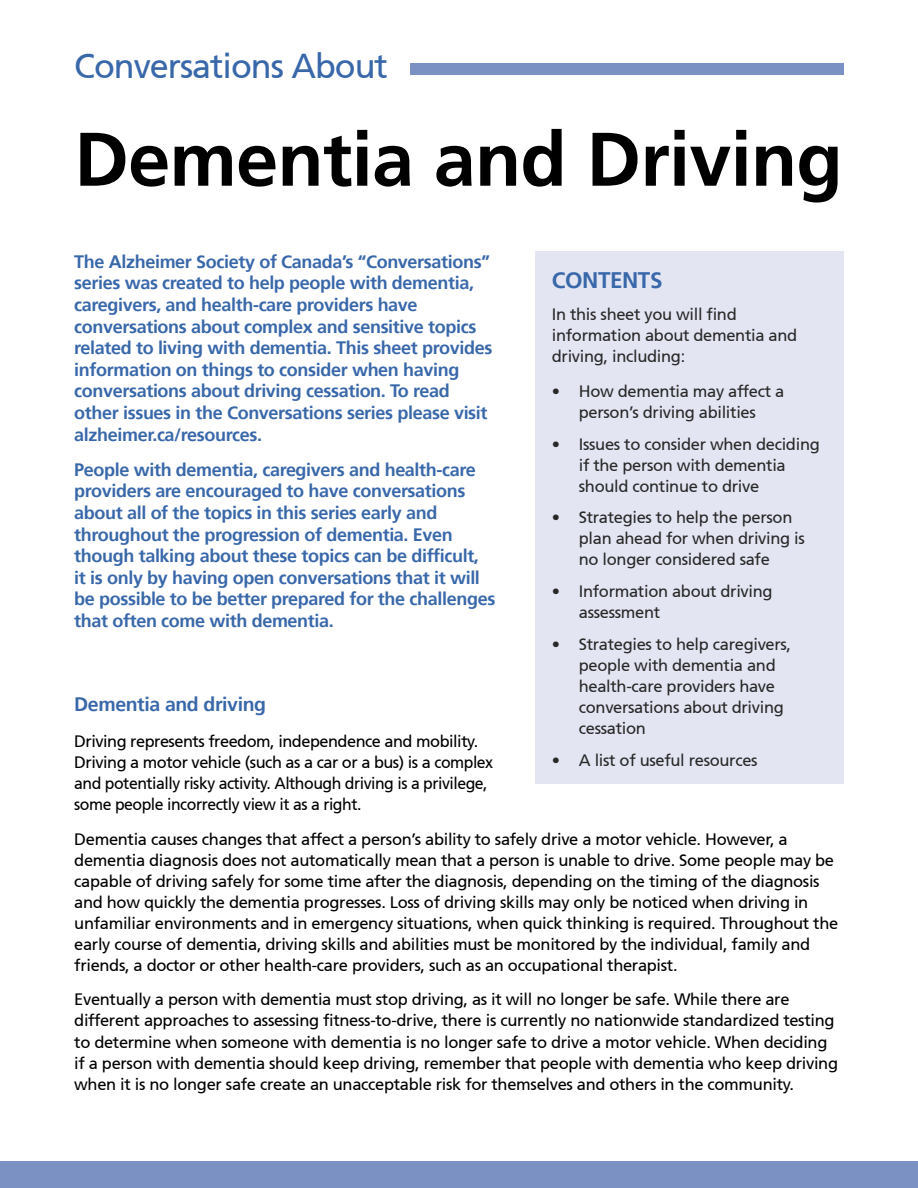
<style>
.page{position:relative;width:918px;height:1188px;background:#fff}
.page>*{position:absolute;margin:0;border:0;box-sizing:border-box;transform-origin:0 0}
.t1{font:700 75.75px "Frutiger 65";letter-spacing:-.01em;color:#000}
.t2{font:34.5px "Frutiger 55 Roman";letter-spacing:-.03em;color:#3968aa}
.t3{font:700 22.5px "Frutiger 65";letter-spacing:-.02em;color:#3968aa}
.t4{font:700 19.5px "Frutiger 65";letter-spacing:-.02em;color:#3968aa}
.t5{font:700 18px/21.6px "Frutiger 65";letter-spacing:-.02em;color:#3968aa}
.t6{font:16.5px/21px "Frutiger 55 Roman";letter-spacing:-.02em;color:#000}
.t7{font:16.5px/21px "Frutiger 55 Roman";letter-spacing:-.02em;color:#292829}
</style>
<div class="page">
<div style="left:0;top:1161px;width:918px;height:27px;background:#7b91c3"></div>
<div style="left:410px;top:64px;width:434px;height:11px;background:#7b91c3"></div>
<div style="left:536px;top:251px;width:308px;height:533px;background:#e3e6f2"></div>
<h2 class="t2" style="left:74px;top:46px;width:315px">Conversations About</h2>
<h1 class="t1" style="left:74px;top:115px;width:770px">Dementia and Driving</h1>
<p class="t5" style="left:74px;top:251px;width:420px">The Alzheimer Society of Canada’s “Conversations” series was created to help people with dementia, caregivers, and health-care providers have conversations about complex and sensitive topics related to living with dementia. This sheet provides information on things to consider when having conversations about driving cessation. To read other issues in the Conversations series please visit alzheimer.ca/resources.</p>
<p class="t5" style="left:74px;top:459px;width:423px">People with dementia, caregivers and health-care providers are encouraged to have conversations about all of the topics in this series early and throughout the progression of dementia. Even though talking about these topics can be difficult,<br>it is only by having open conversations that it will be possible to be better prepared for the challenges that often come with dementia.</p>
<h3 class="t3" style="left:552px;top:267px;width:112px">CONTENTS</h3>
<p class="t7" style="left:552px;top:304px;width:247px">In this sheet you will find information about dementia and driving, including:</p>
<p class="t7" style="left:552px;top:381px;width:234px;text-align:center">• How dementia may affect a person’s driving abilities</p>
<p class="t7" style="left:579px;top:433px;width:242px;text-indent:-27px">• Issues to consider when deciding if the person with dementia should continue to drive</p>
<p class="t7" style="left:579px;top:507px;width:228px;text-indent:-27px">• Strategies to help the person plan ahead for when driving is no longer considered safe</p>
<p class="t7" style="left:579px;top:581px;width:195px;text-indent:-27px">• Information about driving assessment</p>
<p class="t7" style="left:579px;top:634px;width:214px;text-indent:-27px">• Strategies to help caregivers, people with dementia and health-care providers have conversations about driving cessation</p>
<p class="t7" style="left:552px;top:750px;width:207px">• A list of useful resources</p>
<p class="t4" style="left:74px;top:693px;width:193px">Dementia and driving</p>
<p class="t6" style="left:74px;top:731px;width:420px">Driving represents freedom, independence and mobility.<br>Driving a motor vehicle (such as a car or a bus) is a complex and potentially risky activity. Although driving is a privilege, some people incorrectly view it as a right.</p>
<p class="t6" style="left:74px;top:829px;width:766px">Dementia causes changes that affect a person’s ability to safely drive a motor vehicle. However, a dementia diagnosis does not automatically mean that a person is unable to drive. Some people may be capable of driving safely for some time after the diagnosis, depending on the timing of the diagnosis and how quickly the dementia progresses. Loss of driving skills may only be noticed when driving in unfamiliar environments and in emergency situations, when quick thinking is required. Throughout the early course of dementia, driving skills and abilities must be monitored by the individual, family and friends, a doctor or other health-care providers, such as an occupational therapist.</p>
<p class="t6" style="left:74px;top:989px;width:765px">Eventually a person with dementia must stop driving, as it will no longer be safe. While there are different approaches to assessing fitness-to-drive, there is currently no nationwide standardized testing to determine when someone with dementia is no longer safe to drive a motor vehicle. When deciding if a person with dementia should keep driving, remember that people with dementia who keep driving when it is no longer safe create an unacceptable risk for themselves and others in the community.</p>
</div>
